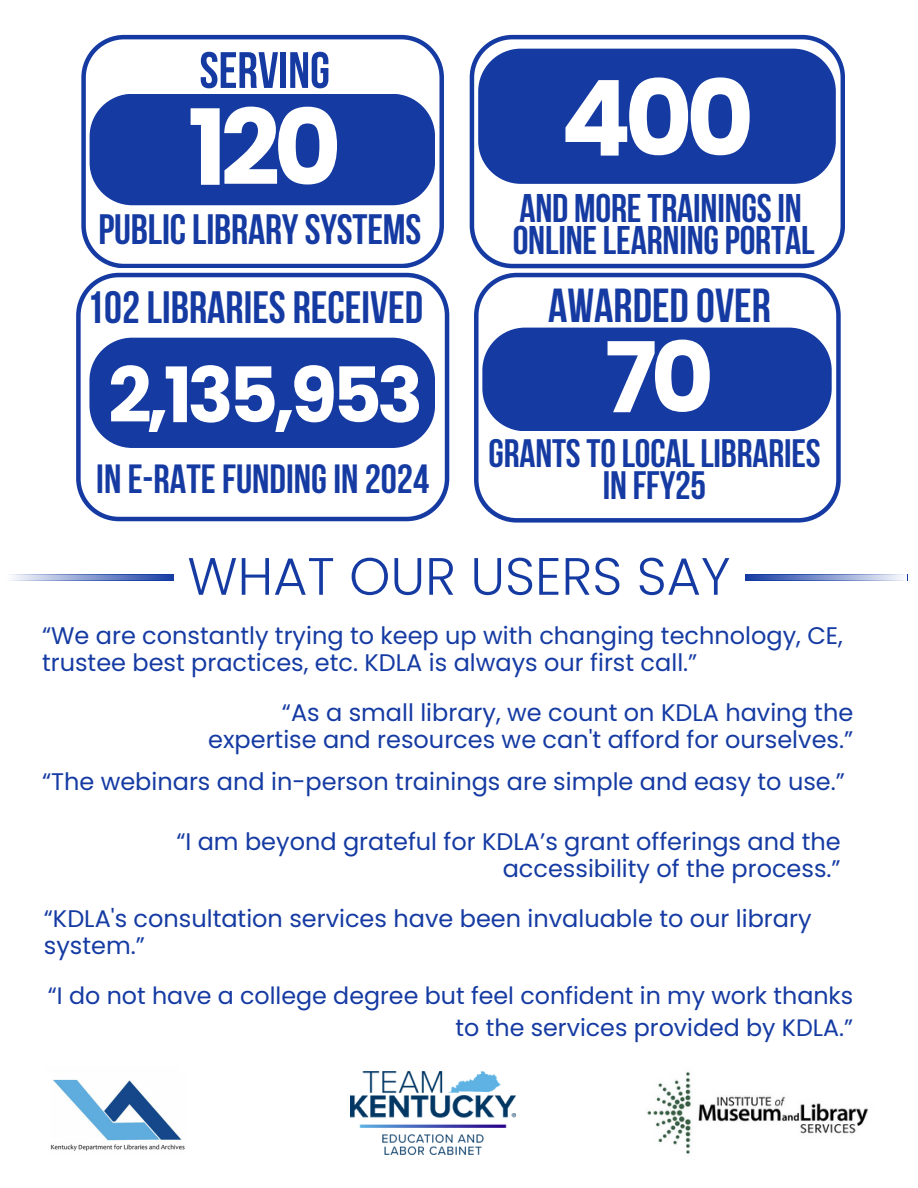
<style>
.page{position:relative;width:918px;height:1188px;background:#fff}
.page>*{position:absolute;margin:0;border:0;box-sizing:border-box;transform-origin:0 0}
.t1{font:700 104.85px "Poppins";letter-spacing:-.065em;color:#fff}
.t2{font:700 97.5px "Poppins";color:#fff}
.t3{font:700 76.35px "Poppins";letter-spacing:-.065em;color:#fff}
.t4{font:300 52.5px "Poppins";color:#153ba3}
.t5{font:700 51.15px "Bebas Neue";color:#153ba3}
.t6{font:700 47.55px "Bebas Neue";color:#153ba3}
.t7{font:700 45.15px "Bebas Neue";color:#153ba3}
.t8{font:700 42.3px "Bebas Neue";letter-spacing:-.005em;color:#153ba3}
.t9{font:700 40.65px "Bebas Neue";color:#153ba3}
.t10{font:700 39.9px "Bebas Neue";letter-spacing:-.005em;color:#153ba3}
.t11{font:700 39.45px "Bebas Neue";letter-spacing:-.005em;color:#153ba3}
.t12{font:24px/27px "Poppins";color:#153ba3}
.t13{font:23.7px/32.7px "Poppins";color:#153ba3;text-align:right}
</style>
<div class="page">
<svg style="left:13px;top:575px;width:160px;height:5px"></svg>
<svg style="left:745px;top:575px;width:157px;height:5px"></svg>
<svg style="left:81px;top:35px;width:363px;height:233px"></svg>
<div style="left:90px;top:94px;width:345px;height:111px;background:#153ba3;border-radius:43px"></div>
<img style="left:50px;top:1079px;width:135px;height:72px">
<img style="left:647px;top:1072px;width:222px;height:82px">
<img style="left:350px;top:1071px;width:166px;height:83px">
<svg style="left:76px;top:273px;width:373px;height:248px"></svg>
<div style="left:89px;top:338px;width:346px;height:110px;background:#153ba3;border-radius:43px"></div>
<svg style="left:470px;top:35px;width:375px;height:233px"></svg>
<div style="left:478px;top:49px;width:358px;height:135px;background:#153ba3;border-radius:43px"></div>
<svg style="left:474px;top:273px;width:367px;height:249px"></svg>
<div style="left:482px;top:328px;width:350px;height:103px;background:#153ba3"></div>
<h6 class="t5" style="left:200px;top:50px;width:132px">SERVING</h6>
<h4 class="t1" style="left:188px;top:75px;width:155px">120</h4>
<h1 class="t8" style="left:99px;top:212px;width:324px">PUBLICLIBRARYSYSTEMS</h1>
<p class="t7" style="left:86px;top:289px;width:338px">102LIBRARIES RECEIVED</p>
<p class="t3" style="left:108px;top:342px;width:317px">2,135,953</p>
<p class="t9" style="left:96px;top:462px;width:334px">IN E-RATEFUNDINGIN 2024</p>
<p class="t1" style="left:560px;top:46px;width:196px">400</p>
<p class="t10" style="left:519px;top:192px;width:284px">AND MORETRAININGSIN</p>
<p class="t10" style="left:513px;top:224px;width:303px">ONLINELEARNINGPORTAL</p>
<p class="t6" style="left:548px;top:286px;width:224px">AWARDED OVER</p>
<h5 class="t2" style="left:605px;top:310px;width:111px">70</h5>
<p class="t11" style="left:489px;top:438px;width:333px">GRANTSTOLOCALLIBRARIES</p>
<p class="t11" style="left:603px;top:469px;width:105px">IN FFY25</p>
<h6 class="t4" style="left:187px;top:540px;width:545px">WHAT OUR USERS SAY</h6>
<h2 class="t12" style="left:42px;top:622px;width:802px">“We are constantly trying to keep up with changing technology, CE, trustee best practices, etc. KDLA is always our first call.”</h2>
<h1 class="t12" style="left:208px;top:699px;width:647px;text-align:right">“As a small library, we count on KDLA having the expertise and resources we can't afford for ourselves.”</h1>
<h6 class="t12" style="left:42px;top:768px;width:804px">“The webinars and in-person trainings are simple and easy to use.”</h6>
<h3 class="t12" style="left:176px;top:828px;width:666px;text-align:right">“I am beyond grateful for KDLA’s grant offerings and the accessibility of the process.”</h3>
<p class="t12" style="left:44px;top:905px;width:769px">“KDLA's consultation services have been invaluable to our library system.”</p>
<p class="t13" style="left:48px;top:979px;width:807px">“I do not have a college degree but feel confident in my work thanks to the services provided by KDLA.”</p>
</div>
